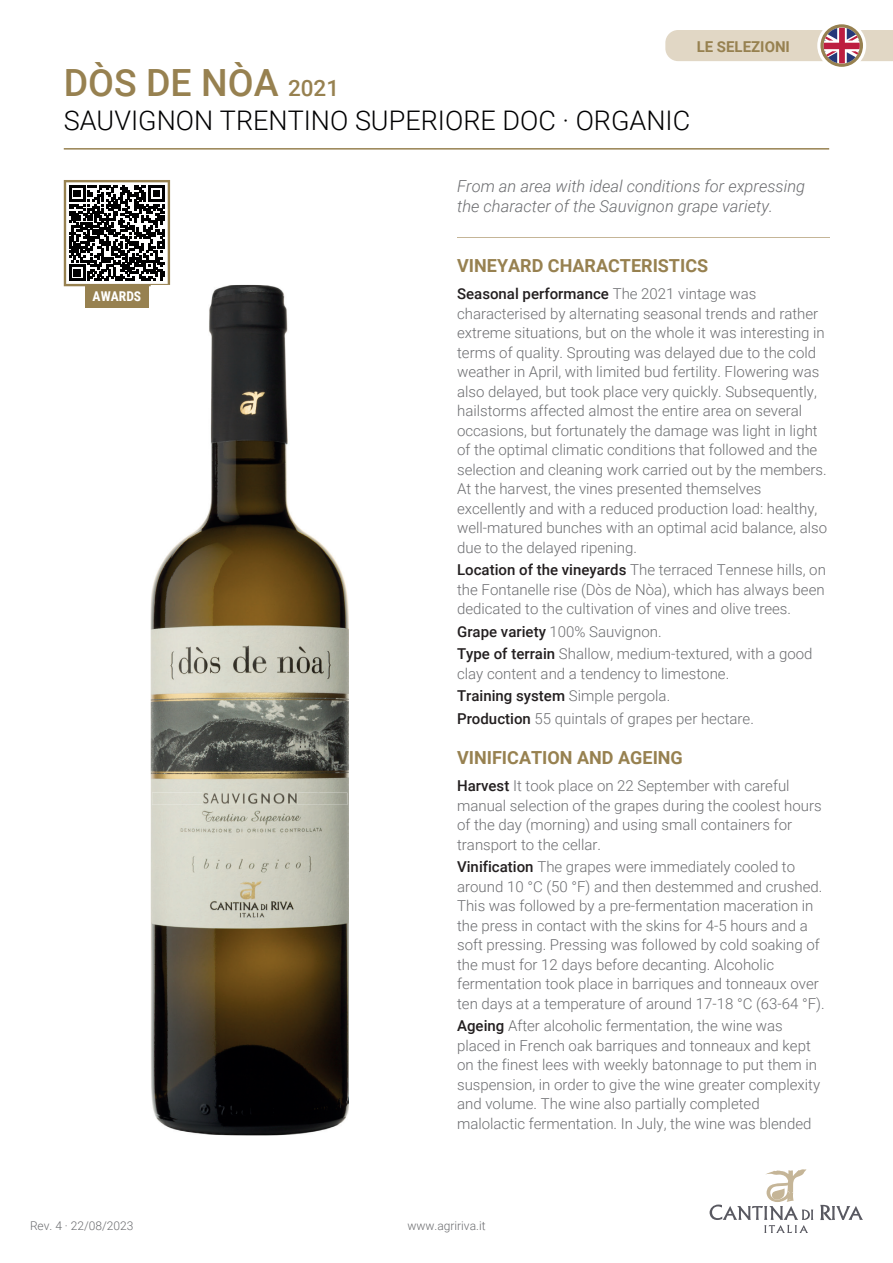
<style>
.page{position:relative;width:893px;height:1263px;background:#fff}
.page>*{position:absolute;margin:0;border:0;box-sizing:border-box;transform-origin:0 0}
.t1{font:500 37.5px "Roboto";color:#978150}
.t2{font:300 27px "Roboto";color:#000002}
.t3{font:700 18px "Roboto";color:#978150}
.t4{font:italic 300 16.5px/19.5px "Roboto";color:#6c6d70}
.t5{font:300 15px/19.5px "Roboto";color:#6c6d70}
.t6{font:700 15px "Roboto";color:#978150}
.t7{font:700 13.5px "Roboto Condensed";color:#fff}
.t8{font:300 12px "Roboto";color:#6c6d70}
.s1{font-size:22.5px}
.s2{font-weight:500;color:#231f20}
</style>
<div class="page">
<hr style="left:64px;top:148px;width:765px;height:2px;background:#978150">
<svg style="left:710px;top:1169px;width:153px;height:64px"></svg>
<hr style="left:458px;top:237px;width:372px;height:1px;background:#c5b597">
<svg style="left:64px;top:180px;width:106px;height:106px"></svg>
<div style="left:85px;top:286px;width:64px;height:22px;background:#978150"></div>
<img style="left:151px;top:285px;width:198px;height:850px">
<svg style="left:820px;top:24px;width:43px;height:43px"></svg>
<svg style="left:665px;top:27px;width:228px;height:37px"></svg>
<div style="left:236px;top:839px;width:31px;height:9px;background:#d3d2c4"></div>
<img style="left:152px;top:793px;width:195px;height:12px">
<img style="left:203px;top:793px;width:94px;height:12px">
<h1 class="t1" style="left:64px;top:56px;width:277px">DÒS DE NÒA <span class="s1">2021</span></h1>
<h2 class="t2" style="left:64px;top:102px;width:628px">SAUVIGNON TRENTINO SUPERIORE DOC · ORGANIC</h2>
<p class="t6" style="left:697px;top:36px;width:95px">LE SELEZIONI</p>
<p class="t7" style="left:93px;top:287px;width:50px">AWARDS</p>
<p class="t8" style="left:30px;top:1217px;width:105px">Rev. 4 · 22/08/2023</p>
<p class="t4" style="left:457px;top:176px;width:350px">From an area with ideal conditions for expressing the character of the Sauvignon grape variety.</p>
<p class="t3" style="left:457px;top:253px;width:253px">VINEYARD CHARACTERISTICS</p>
<p class="t5" style="left:457px;top:284px;width:371px"><span class="s2">Seasonal performance</span> The 2021 vintage was characterised by alternating seasonal trends and rather extreme situations, but on the whole it was interesting in terms of quality. Sprouting was delayed due to the cold weather in April, with limited bud fertility. Flowering was also delayed, but took place very quickly. Subsequently, hailstorms affected almost the entire area on several occasions, but fortunately the damage was light in light of the optimal climatic conditions that followed and the selection and cleaning work carried out by the members.<br>At the harvest, the vines presented themselves excellently and with a reduced production load: healthy, well-matured bunches with an optimal acid balance, also due to the delayed ripening.</p>
<p class="t5" style="left:457px;top:560px;width:370px;text-align:justify"><span class="s2">Location of the vineyards</span> The terraced Tennese hills, on the Fontanelle rise (Dòs de Nòa), which has always been dedicated to the cultivation of vines and olive trees.</p>
<p class="t5" style="left:457px;top:620px;width:357px;line-height:22.5px"><span class="s2">Grape variety</span> 100% Sauvignon.<br><span class="s2">Type of terrain</span> Shallow, medium-textured, with a good</p>
<p class="t5" style="left:457px;top:662px;width:298px;line-height:22.5px">clay content and a tendency to limestone.<br><span class="s2">Training system</span> Simple pergola.<br><span class="s2">Production</span> 55 quintals of grapes per hectare.</p>
<p class="t3" style="left:457px;top:745px;width:227px">VINIFICATION AND AGEING</p>
<p class="t5" style="left:457px;top:776px;width:366px"><span class="s2">Harvest</span> It took place on 22 September with careful manual selection of the grapes during the coolest hours of the day (morning) and using small containers for transport to the cellar.</p>
<p class="t5" style="left:457px;top:857px;width:369px"><span class="s2">Vinification</span> The grapes were immediately cooled to around 10 °C (50 °F) and then destemmed and crushed.<br>This was followed by a pre-fermentation maceration in the press in contact with the skins for 4-5 hours and a soft pressing. Pressing was followed by cold soaking of the must for 12 days before decanting. Alcoholic fermentation took place in barriques and tonneaux over ten days at a temperature of around 17-18 °C (63-64 °F).</p>
<p class="t5" style="left:457px;top:1016px;width:365px"><span class="s2">Ageing</span> After alcoholic fermentation, the wine was placed in French oak barriques and tonneaux and kept on the finest lees with weekly batonnage to put them in suspension, in order to give the wine greater complexity and volume. The wine also partially completed malolactic fermentation. In July, the wine was blended</p>
<p class="t8" style="left:407px;top:1217px;width:80px">www.agririva.it</p>
</div>
